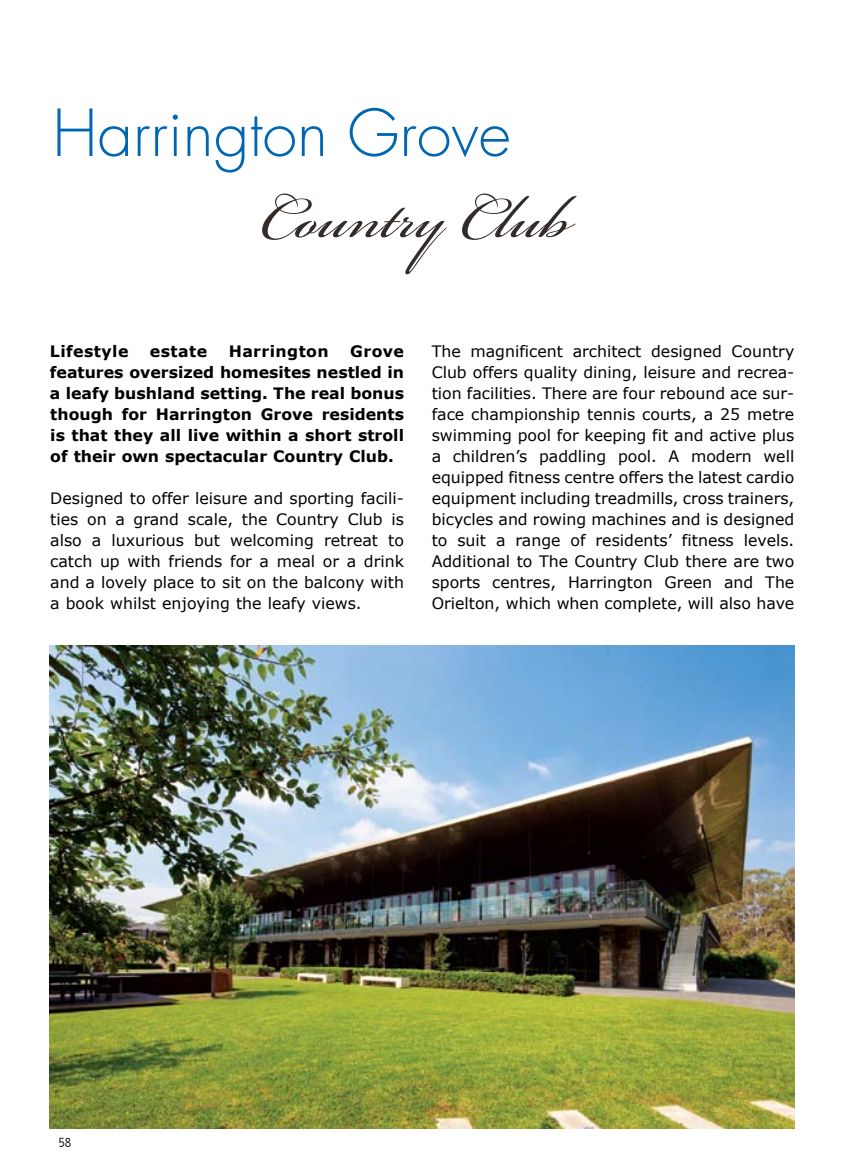
<style>
.page{position:relative;width:844px;height:1166px;background:#fff}
.page>*{position:absolute;margin:0;border:0;box-sizing:border-box;transform-origin:0 0}
.t1{font:92.75px "Bickham Script Pro";color:#322b27}
.t2{font:300 63px "Futura";color:#0066b3}
.t3{font:15.75px/21px "Verdana";color:#000;text-align:justify}
.t4{font:700 15.75px/21px "Verdana";color:#000;text-align:justify}
.t5{font:700 15.75px "Verdana";letter-spacing:.025em;color:#000}
.t6{font:300 condensed 14px "Abadi";color:#000}
</style>
<div class="page">
<img style="left:50px;top:646px;width:744px;height:483px">
<h2 class="t2" style="left:52px;top:93px;width:460px">Harrington Grove</h2>
<h1 class="t1" style="left:260px;top:150px;width:310px">Country Club</h1>
<p class="t5" style="left:50px;top:341px;width:80px">Lifestyle</p>
<p class="t4" style="left:150px;top:341px;width:59px">estate</p>
<p class="t5" style="left:229px;top:341px;width:101px">Harrington</p>
<p class="t4" style="left:50px;top:341px;width:355px;text-indent:300px">Grove features oversized homesites nestled in a leafy bushland setting. The real bonus though for Harrington Grove residents is that they all live within a short stroll of their own spectacular Country Club.</p>
<p class="t3" style="left:50px;top:488px;width:355px">Designed to offer leisure and sporting facili&shy;ties on a grand scale, the Country Club is also a luxurious but welcoming retreat to catch up with friends for a meal or a drink and a lovely place to sit on the balcony with a book whilst enjoying the leafy views.</p>
<p class="t3" style="left:431px;top:341px;width:364px">The magnificent architect designed Country Club offers quality dining, leisure and recrea&shy;tion facilities. There are four rebound ace sur&shy;face championship tennis courts, a 25 metre swimming pool for keeping fit and active plus a children’s paddling pool. A modern well equipped fitness centre offers the latest cardio equipment including treadmills, cross trainers, bicycles and rowing machines and is designed to suit a range of residents’ fitness levels.<br>Additional to The Country Club there are two sports centres, Harrington Green and The Orielton, which when complete, will also have</p>
<p class="t6" style="left:58px;top:1134px;width:14px">58</p>
</div>
